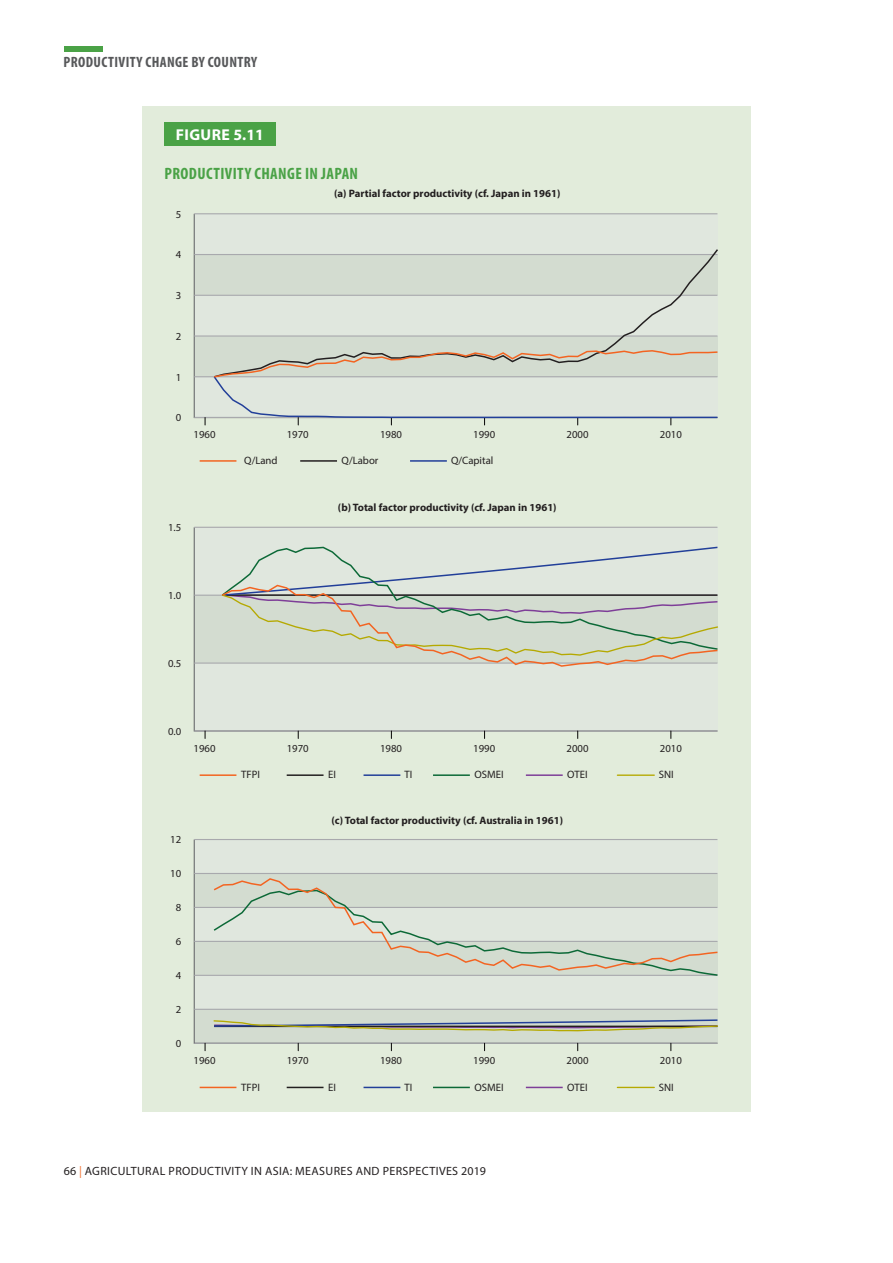
<style>
.page{position:relative;width:893px;height:1263px;background:#fff}
.page>*{position:absolute;margin:0;border:0;box-sizing:border-box;transform-origin:0 0}
.t1{font:700 condensed 16.5px "Myriad Pro";letter-spacing:.025em;color:#4aa246}
.t2{font:700 15.75px "Myriad Pro";letter-spacing:.025em;color:#fff}
.t3{font:700 condensed 15px "Myriad Pro";letter-spacing:.025em;color:#57585a}
.t4{font:12px "Myriad Pro";letter-spacing:.03em;color:#231f20}
.t5{font:10.8px "Myriad Pro";color:#231f20}
.t6{font:700 10.8px "Myriad Pro";color:#231f20}
.s1{color:#f37333}
</style>
<div class="page">
<div style="left:142px;top:106px;width:609px;height:1006px;background:#e2ecdb"></div>
<div style="left:164px;top:123px;width:111px;height:23px;background:#4aa246"></div>
<svg style="left:193px;top:213px;width:525px;height:206px"></svg>
<hr style="left:194px;top:376px;width:523px;height:1px;background:#a8a9ad">
<hr style="left:194px;top:254px;width:523px;height:1px;background:#a8a9ad">
<hr style="left:194px;top:295px;width:523px;height:1px;background:#a8a9ad">
<hr style="left:194px;top:335px;width:523px;height:2px;background:#a8a9ad">
<hr style="left:194px;top:417px;width:523px;height:1px;background:#a8a9ad">
<hr style="left:194px;top:213px;width:523px;height:1px;background:#a8a9ad">
<hr style="left:200px;top:460px;width:36px;height:2px;background:#f36421">
<hr style="left:300px;top:460px;width:37px;height:2px;background:#231f20">
<hr style="left:410px;top:460px;width:37px;height:2px;background:#223f99">
<svg style="left:193px;top:526px;width:525px;height:206px"></svg>
<hr style="left:194px;top:730px;width:523px;height:1px;background:#a8a9ad">
<hr style="left:194px;top:662px;width:523px;height:2px;background:#a8a9ad">
<hr style="left:194px;top:595px;width:523px;height:1px;background:#a8a9ad">
<hr style="left:194px;top:527px;width:523px;height:1px;background:#a8a9ad">
<hr style="left:200px;top:774px;width:36px;height:2px;background:#f36421">
<hr style="left:287px;top:774px;width:37px;height:2px;background:#231f20">
<hr style="left:364px;top:774px;width:36px;height:2px;background:#223f99">
<hr style="left:433px;top:774px;width:37px;height:2px;background:#0c6937">
<hr style="left:526px;top:774px;width:37px;height:2px;background:#7e3e98">
<hr style="left:617px;top:774px;width:37px;height:2px;background:#b5a901">
<svg style="left:193px;top:839px;width:525px;height:205px"></svg>
<hr style="left:194px;top:1043px;width:523px;height:1px;background:#a8a9ad">
<hr style="left:194px;top:1009px;width:523px;height:1px;background:#a8a9ad">
<hr style="left:194px;top:873px;width:523px;height:1px;background:#a8a9ad">
<hr style="left:194px;top:907px;width:523px;height:1px;background:#a8a9ad">
<hr style="left:194px;top:941px;width:523px;height:1px;background:#a8a9ad">
<hr style="left:194px;top:975px;width:523px;height:1px;background:#a8a9ad">
<hr style="left:194px;top:839px;width:523px;height:1px;background:#a8a9ad">
<hr style="left:200px;top:1087px;width:36px;height:1px;background:#f36421">
<hr style="left:287px;top:1087px;width:37px;height:1px;background:#231f20">
<hr style="left:364px;top:1087px;width:36px;height:1px;background:#223f99">
<hr style="left:433px;top:1087px;width:37px;height:1px;background:#0c6937">
<hr style="left:526px;top:1087px;width:37px;height:1px;background:#7e3e98">
<hr style="left:617px;top:1087px;width:37px;height:1px;background:#b5a901">
<svg style="left:212px;top:248px;width:506px;height:101px"></svg>
<svg style="left:212px;top:349px;width:506px;height:76px"></svg>
<svg style="left:220px;top:546px;width:498px;height:121px"></svg>
<svg style="left:212px;top:971px;width:506px;height:6px"></svg>
<svg style="left:213px;top:1018px;width:505px;height:14px"></svg>
<svg style="left:212px;top:877px;width:506px;height:94px"></svg>
<div style="left:64px;top:47px;width:38px;height:5px;background:#4aa246"></div>
<h3 class="t3" style="left:64px;top:52px;width:195px">PRODUCTIVITY CHANGE BY COUNTRY</h3>
<h2 class="t2" style="left:176px;top:125px;width:90px">FIGURE 5.11</h2>
<h1 class="t1" style="left:164px;top:164px;width:195px">PRODUCTIVITY CHANGE IN JAPAN</h1>
<p class="t5" style="left:176px;top:207px;width:7px">5</p>
<p class="t5" style="left:176px;top:248px;width:7px">4</p>
<p class="t5" style="left:176px;top:289px;width:7px">3</p>
<p class="t5" style="left:176px;top:329px;width:7px">2</p>
<p class="t5" style="left:176px;top:370px;width:7px">1</p>
<p class="t5" style="left:176px;top:411px;width:7px">0</p>
<p class="t6" style="left:334px;top:186px;width:228px">(a) Partial factor productivity (cf. Japan in 1961)</p>
<p class="t5" style="left:194px;top:428px;width:24px">1960</p>
<p class="t5" style="left:287px;top:428px;width:24px">1970</p>
<p class="t5" style="left:380px;top:428px;width:24px">1980</p>
<p class="t5" style="left:473px;top:428px;width:24px">1990</p>
<p class="t5" style="left:567px;top:428px;width:24px">2000</p>
<p class="t5" style="left:660px;top:428px;width:24px">2010</p>
<p class="t5" style="left:244px;top:454px;width:35px">Q/Land</p>
<p class="t5" style="left:342px;top:454px;width:38px">Q/Labor</p>
<p class="t5" style="left:451px;top:454px;width:44px">Q/Capital</p>
<p class="t5" style="left:168px;top:521px;width:15px">1.5</p>
<p class="t6" style="left:338px;top:501px;width:220px">(b) Total factor productivity (cf. Japan in 1961)</p>
<p class="t5" style="left:168px;top:589px;width:15px">1.0</p>
<p class="t5" style="left:168px;top:657px;width:15px">0.5</p>
<p class="t5" style="left:168px;top:724px;width:15px">0.0</p>
<p class="t5" style="left:194px;top:741px;width:24px">1960</p>
<p class="t5" style="left:287px;top:741px;width:24px">1970</p>
<p class="t5" style="left:380px;top:741px;width:24px">1980</p>
<p class="t5" style="left:473px;top:741px;width:24px">1990</p>
<p class="t5" style="left:567px;top:741px;width:24px">2000</p>
<p class="t5" style="left:660px;top:741px;width:24px">2010</p>
<p class="t5" style="left:241px;top:768px;width:20px">TFPI</p>
<p class="t5" style="left:328px;top:768px;width:9px">EI</p>
<p class="t5" style="left:405px;top:768px;width:9px">TI</p>
<p class="t5" style="left:474px;top:768px;width:31px">OSMEI</p>
<p class="t5" style="left:567px;top:768px;width:22px">OTEI</p>
<p class="t5" style="left:659px;top:768px;width:16px">SNI</p>
<p class="t5" style="left:170px;top:833px;width:13px">12</p>
<p class="t5" style="left:170px;top:867px;width:13px">10</p>
<p class="t5" style="left:176px;top:901px;width:7px">8</p>
<p class="t5" style="left:176px;top:935px;width:7px">6</p>
<p class="t5" style="left:176px;top:969px;width:7px">4</p>
<p class="t5" style="left:176px;top:1003px;width:7px">2</p>
<p class="t5" style="left:176px;top:1037px;width:7px">0</p>
<p class="t6" style="left:331px;top:813px;width:233px">(c) Total factor productivity (cf. Australia in 1961)</p>
<p class="t5" style="left:194px;top:1054px;width:24px">1960</p>
<p class="t5" style="left:287px;top:1054px;width:24px">1970</p>
<p class="t5" style="left:380px;top:1054px;width:24px">1980</p>
<p class="t5" style="left:473px;top:1054px;width:24px">1990</p>
<p class="t5" style="left:567px;top:1054px;width:24px">2000</p>
<p class="t5" style="left:660px;top:1054px;width:24px">2010</p>
<p class="t5" style="left:241px;top:1080px;width:20px">TFPI</p>
<p class="t5" style="left:328px;top:1080px;width:9px">EI</p>
<p class="t5" style="left:405px;top:1080px;width:9px">TI</p>
<p class="t5" style="left:474px;top:1080px;width:31px">OSMEI</p>
<p class="t5" style="left:567px;top:1080px;width:22px">OTEI</p>
<p class="t5" style="left:659px;top:1080px;width:16px">SNI</p>
<p class="t4" style="left:64px;top:1164px;width:424px">66 <span class="s1">|</span> AGRICULTURAL PRODUCTIVITY IN ASIA: MEASURES AND PERSPECTIVES 2019</p>
</div>
